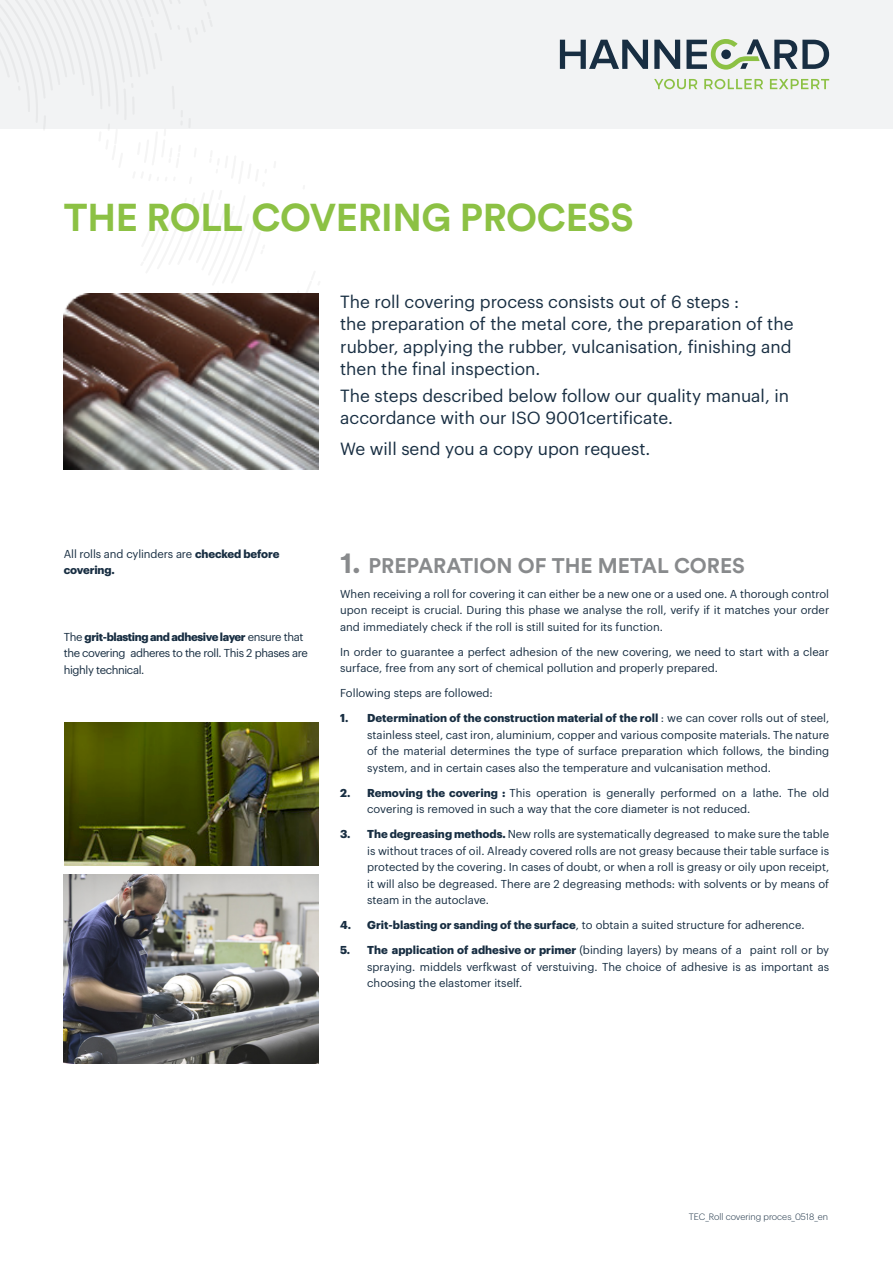
<style>
.page{position:relative;width:893px;height:1263px;background:#fff}
.page>*{position:absolute;margin:0;border:0;box-sizing:border-box;transform-origin:0 0}
.HC_DOC_-_Subtitle{font:700 38.4px "Circular Std";letter-spacing:-.01em;color:#8cc144}
.HC_DOC_-_Body_title{font:700 21px "Circular Std";color:#888a8c}
.HC_DOC_-_Introductio{font:17.25px/22.5px "Graphik";color:#182e42}
.t1{font:11.25px/16.5px "Graphik";color:#182e42;text-align:justify}
.t2{font:11.25px/16.5px "Graphik";letter-spacing:-.035em;color:#182e42}
.t3{font:300 9px "Graphik";color:#182e42}
.s1{font-weight:700}
.s2{font-size:30px}
</style>
<div class="page">
<div style="left:0;top:0;width:893px;height:128px;background:#f2f3f4"></div>
<svg style="left:560px;top:40px;width:88px;height:29px"></svg>
<svg style="left:654px;top:40px;width:26px;height:29px"></svg>
<svg style="left:686px;top:39px;width:143px;height:31px"></svg>
<svg style="left:654px;top:79px;width:175px;height:10px"></svg>
<img style="left:64px;top:293px;width:255px;height:176px">
<img style="left:65px;top:723px;width:254px;height:142px">
<img style="left:64px;top:875px;width:254px;height:188px">
<p class="HC_DOC_-_Subtitle" style="left:64px;top:193px;width:571px">THE ROLL COVERING PROCESS</p>
<p class="HC_DOC_-_Introductio" style="left:340px;top:289px;width:455px">The roll covering process consists out of 6 steps :<br>the preparation of the metal core, the preparation of the rubber, applying the rubber, vulcanisation, finishing and then the final inspection.</p>
<p class="HC_DOC_-_Introductio" style="left:340px;top:383px;width:450px">The steps described below follow our quality manual, in accordance with our ISO 9001certificate.</p>
<p class="HC_DOC_-_Introductio" style="left:340px;top:436px;width:312px">We will send you a copy upon request.</p>
<p class="t1" style="left:64px;top:544px;width:217px">All rolls and cylinders are <span class="s1">checked before covering.</span></p>
<p class="t2" style="left:64px;top:627px;width:246px">The <span class="s1">grit-blasting and adhesive layer</span> ensure that the covering adheres to the roll. This 2 phases are highly technical.</p>
<p class="HC_DOC_-_Body_title" style="left:340px;top:552px;width:406px"><span class="s2">1.</span> PREPARATION OF THE METAL CORES</p>
<p class="t1" style="left:340px;top:584px;width:491px">When receiving a roll for covering it can either be a new one or a used one. A thorough control upon receipt is crucial. During this phase we analyse the roll, verify if it matches your order and immediately check if the roll is still suited for its function.</p>
<p class="t1" style="left:340px;top:642px;width:490px">In order to guarantee a perfect adhesion of the new covering, we need to start with a clear surface, free from any sort of chemical pollution and properly prepared.</p>
<p class="t1" style="left:340px;top:684px;width:154px">Following steps are followed:</p>
<p class="t1" style="left:367px;top:709px;width:463px;text-indent:-27px"><span class="s1">1. Determination of the construction material of the roll</span> : we can cover rolls out of steel, stainless steel, cast iron, aluminium, copper and various composite materials. The nature of the material determines the type of surface preparation which follows, the binding system, and in certain cases also the temperature and vulcanisation method.</p>
<p class="t1" style="left:367px;top:783px;width:463px;text-indent:-27px"><span class="s1">2. Removing the covering :</span> This operation is generally performed on a lathe. The old covering is removed in such a way that the core diameter is not reduced.</p>
<p class="t1" style="left:367px;top:825px;width:463px;text-indent:-27px"><span class="s1">3. The degreasing methods.</span> New rolls are systematically degreased to make sure the table is without traces of oil. Already covered rolls are not greasy because their table surface is protected by the covering. In cases of doubt, or when a roll is greasy or oily upon receipt, it will also be degreased. There are 2 degreasing methods: with solvents or by means of steam in the autoclave.</p>
<p class="t1" style="left:340px;top:916px;width:466px"><span class="s1">4. Grit-blasting or sanding of the surface</span>, to obtain a suited structure for adherence.</p>
<p class="t1" style="left:367px;top:941px;width:464px;text-indent:-27px"><span class="s1">5. The application of adhesive or primer</span> (binding layers) by means of a paint roll or by spraying. middels verfkwast of verstuiving. The choice of adhesive is as important as choosing the elastomer itself.</p>
<p class="t3" style="left:689px;top:1210px;width:141px">TEC_Roll covering proces_0518_en</p>
</div>
